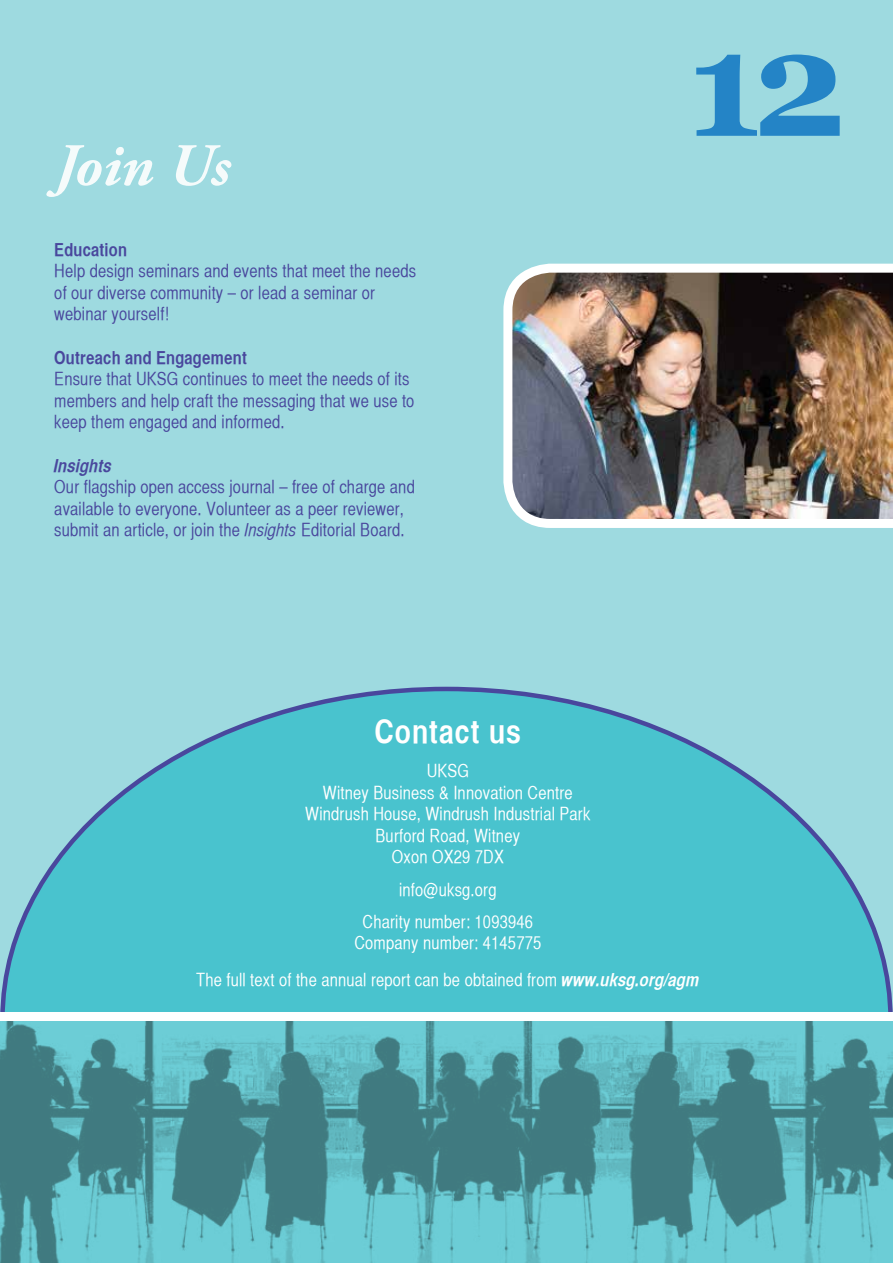
<style>
.page{position:relative;width:893px;height:1263px;background:#fff}
.page>*{position:absolute;margin:0;border:0;box-sizing:border-box;transform-origin:0 0}
.t1{font:700 150px "Georgia";color:#2484c6}
.t2{font:italic 700 60px "Adobe Garamond Pro";letter-spacing:-.01em;color:#fff}
.t3{font:32.55px "Helvetica CY Bold";letter-spacing:.03em;color:#fff}
.t4{font:18px/21.6px "Helvetica CY Plain";letter-spacing:.01em;color:#49479d}
.t5{font:18px/21.6px "Helvetica CY Plain";letter-spacing:.01em;color:#fff;text-align:center}
.t6{font:18px "Helvetica CY Bold";letter-spacing:.01em;color:#49479d}
.t7{font:italic 18px "Helvetica CY Bold";letter-spacing:.01em;color:#49479d}
.s1{font-family:"Helvetica CY Oblique"}
.s2{font-family:"Helvetica CY Bold";font-style:italic}
</style>
<div class="page">
<div style="left:0;top:0;width:893px;height:1020px;background:#9edae0"></div>
<svg style="left:0;top:686px;width:893px;height:326px;fill:#49c3ce"></svg>
<img style="left:503px;top:264px;width:390px;height:264px">
<svg style="left:0;top:1021px;width:893px;height:242px;background:#55a3aa"></svg>
<div style="left:0;top:1012px;width:893px;height:8px;background:#fff"></div>
<h2 class="t2" style="left:54px;top:131px;width:177px">Join Us</h2>
<p class="t6" style="left:54px;top:238px;width:74px">Education</p>
<p class="t4" style="left:54px;top:260px;width:363px">Help design seminars and events that meet the needs of our diverse community – or lead a seminar or webinar yourself!</p>
<p class="t6" style="left:54px;top:346px;width:194px">Outreach and Engagement</p>
<p class="t4" style="left:54px;top:368px;width:362px">Ensure that UKSG continues to meet the needs of its members and help craft the messaging that we use to keep them engaged and informed.</p>
<p class="t7" style="left:54px;top:454px;width:59px">Insights</p>
<p class="t4" style="left:54px;top:476px;width:362px">Our flagship open access journal – free of charge and available to everyone. Volunteer as a peer reviewer, submit an article, or join the <span class="s1">Insights</span> Editorial Board.</p>
<h1 class="t1" style="left:688px;top:-29px;width:160px">12</h1>
<h3 class="t3" style="left:375px;top:712px;width:148px">Contact us</h3>
<p class="t5" style="left:305px;top:760px;width:287px">UKSG<br>Witney Business &amp; Innovation Centre<br>Windrush House, Windrush Industrial Park<br>Burford Road, Witney<br>Oxon OX29 7DX</p>
<p class="t5" style="left:363px;top:873px;width:172px;line-height:32.1px">info@uksg.org<br>Charity number: 1093946</p>
<p class="t5" style="left:196px;top:925px;width:505px;line-height:36.5px">Company number: 4145775<br>The full text of the annual report can be obtained from <span class="s2">www.uksg.org/agm</span></p>
</div>
